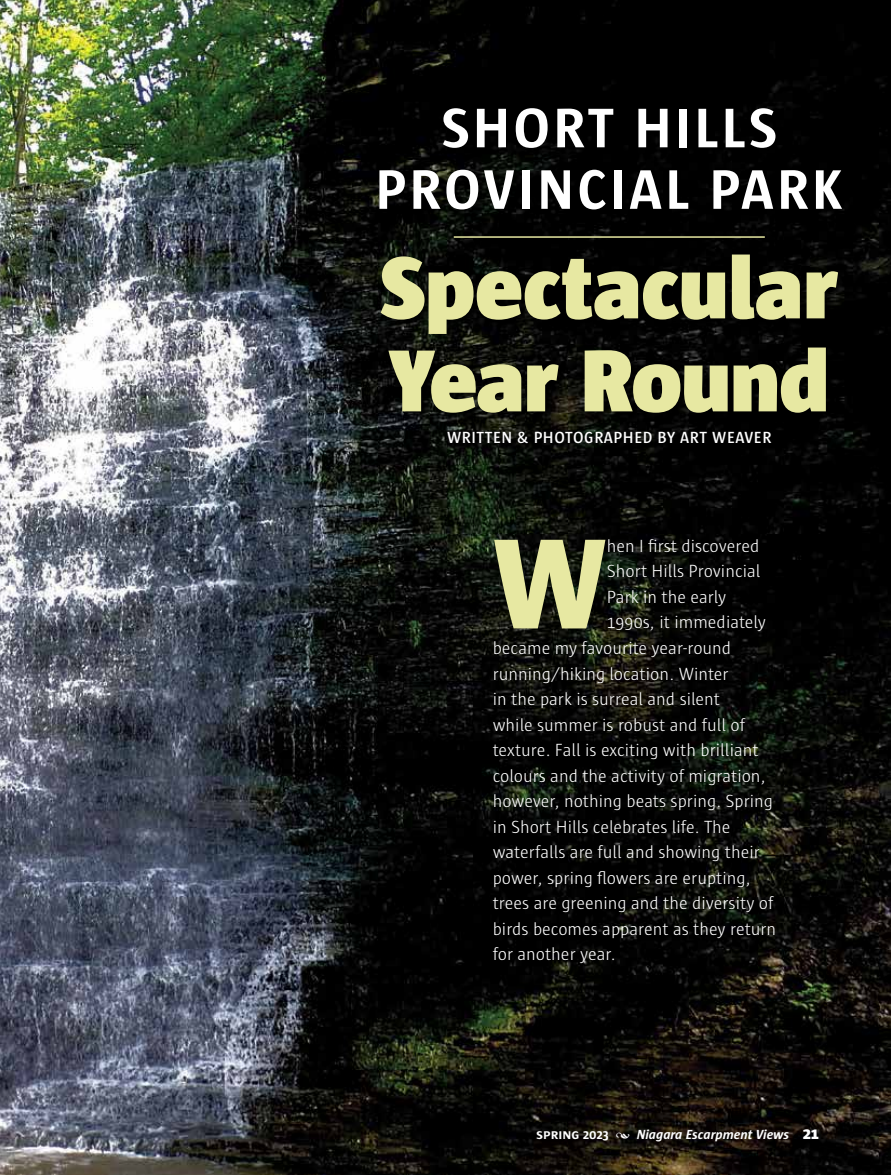
<style>
.page{position:relative;width:891px;height:1175px;background:#fff}
.page>*{position:absolute;margin:0;border:0;box-sizing:border-box;transform-origin:0 0}
.t1{font:800 131.4px "Sun";color:#e7e8a2}
.t2{font:900 90px/93px "Sun";color:#e7e8a2}
.t3{font:700 57px/61.5px "Sun";letter-spacing:.055em;color:#fff;text-align:center}
.t4{font:300 18px "Sun";color:#fff}
.t5{font:600 16.5px "Sun";letter-spacing:.035em;color:#fff}
.t6{font:italic 700 13.5px "Sun";color:#fff}
.s1{font-style:normal}
.s2{font-family:"Minion Pro";font-weight:400;font-style:normal}
.s3{font-weight:800;font-style:normal;font-size:16.5px}
</style>
<div class="page">
<img style="left:0;top:0;width:891px;height:1174px">
<svg style="left:516px;top:1107px;width:323px;height:54px;background:#140f0a"></svg>
<div style="left:376px;top:105px;width:478px;height:351px;background:#000"></div>
<hr style="left:454px;top:236px;width:311px;height:2px;background:#e7e8a2">
<h3 class="t3" style="left:375px;top:97px;width:469px">SHORT HILLS<br>PROVINCIAL PARK</h3>
<h2 class="t2" style="left:380px;top:241px;width:459px">Spectacular<br>Year Round</h2>
<p class="t5" style="left:447px;top:428px;width:326px">WRITTEN &amp; PHOTOGRAPHED BY ART WEAVER</p>
<h1 class="t1" style="left:493px;top:512px;width:116px">W</h1>
<p class="t4" style="left:607px;top:536px;width:154px">hen I first discovered</p>
<p class="t4" style="left:607px;top:561px;width:155px">Short Hills Provincial</p>
<p class="t4" style="left:607px;top:587px;width:121px">Park in the early</p>
<p class="t4" style="left:607px;top:612px;width:161px">1990s, it immediately</p>
<p class="t4" style="left:493px;top:638px;width:240px">became my favourite year-round</p>
<p class="t4" style="left:493px;top:663px;width:238px">running/hiking location. Winter</p>
<p class="t4" style="left:493px;top:689px;width:229px">in the park is surreal and silent</p>
<p class="t4" style="left:493px;top:714px;width:254px">while summer is robust and full of</p>
<p class="t4" style="left:493px;top:740px;width:267px">texture. Fall is exciting with brilliant</p>
<p class="t4" style="left:493px;top:765px;width:275px">colours and the activity of migration,</p>
<p class="t4" style="left:493px;top:791px;width:282px">however, nothing beats spring. Spring</p>
<p class="t4" style="left:493px;top:816px;width:239px">in Short Hills celebrates life. The</p>
<p class="t4" style="left:493px;top:842px;width:269px">waterfalls are full and showing their</p>
<p class="t4" style="left:493px;top:867px;width:260px">power, spring flowers are erupting,</p>
<p class="t4" style="left:493px;top:893px;width:282px">trees are greening and the diversity of</p>
<p class="t4" style="left:493px;top:918px;width:285px">birds becomes apparent as they return</p>
<p class="t4" style="left:493px;top:944px;width:124px">for another year.</p>
<p class="t6" style="left:536px;top:1126px;width:284px"><span class="s1">spring 2023</span> <span class="s2">•</span> Niagara Escarpment Views <span class="s3">21</span></p>
</div>
